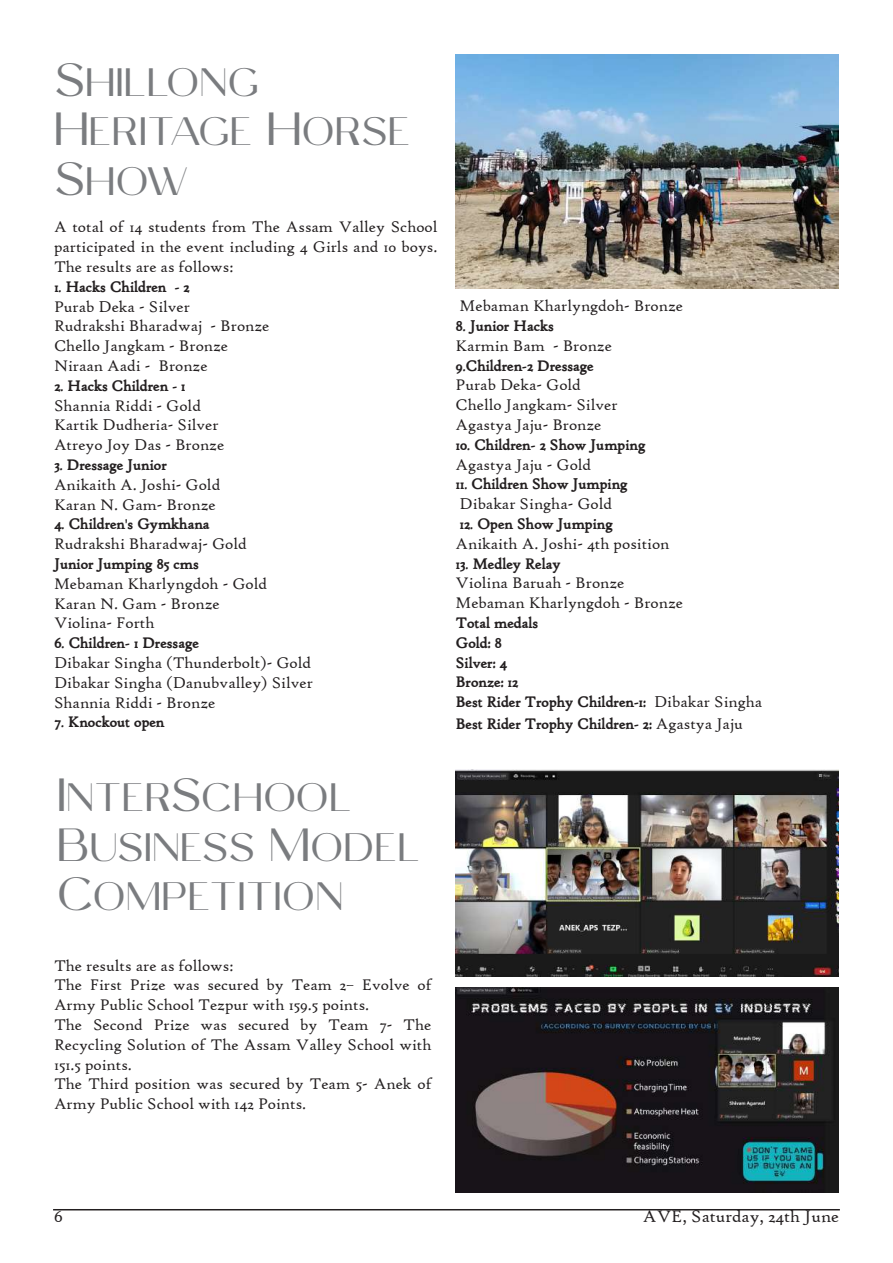
<style>
.page{position:relative;width:893px;height:1263px;background:#fff}
.page>*{position:absolute;margin:0;border:0;box-sizing:border-box;transform-origin:0 0}
.t1{font:46.5px/49.5px "Celine Peach Free Sans";color:#7a7c7f}
.t2{font:18px "High Tower Text";color:#231f20}
.t3{font:16.5px/19.8px "High Tower Text";color:#231f20}
.t4{font:700 16.5px/19.8px "High Tower Text";color:#231f20}
.s1{font-weight:400}
</style>
<div class="page">
<img style="left:455px;top:54px;width:384px;height:234px">
<img style="left:455px;top:769px;width:384px;height:207px">
<img style="left:455px;top:987px;width:384px;height:205px">
<hr style="left:53px;top:1209px;width:787px;height:1px;background:#231f20">
<h1 class="t1" style="left:54px;top:55px;width:358px">Shillong<br>Heritage Horse<br>Show</h1>
<p class="t3" style="left:54px;top:217px;width:385px;text-align:justify">A total of 14 students from The Assam Valley School participated in the event including 4 Girls and 10 boys.<br>The results are as follows:</p>
<p class="t4" style="left:54px;top:277px;width:137px">1. Hacks Children - 2</p>
<p class="t3" style="left:54px;top:296px;width:217px">Purab Deka - Silver<br>Rudrakshi Bharadwaj - Bronze<br>Chello Jangkam - Bronze<br>Niraan Aadi - Bronze</p>
<p class="t4" style="left:54px;top:376px;width:133px">2. Hacks Children - 1</p>
<p class="t3" style="left:54px;top:395px;width:172px">Shannia Riddi - Gold<br>Kartik Dudheria- Silver<br>Atreyo Joy Das - Bronze</p>
<p class="t4" style="left:54px;top:455px;width:114px">3. Dressage Junior</p>
<p class="t3" style="left:54px;top:475px;width:168px">Anikaith A. Joshi- Gold<br>Karan N. Gam- Bronze</p>
<p class="t4" style="left:54px;top:514px;width:157px">4. Children's Gymkhana</p>
<p class="t3" style="left:54px;top:534px;width:194px">Rudrakshi Bharadwaj- Gold</p>
<p class="t4" style="left:54px;top:554px;width:146px">Junior Jumping 85 cms</p>
<p class="t3" style="left:54px;top:574px;width:215px">Mebaman Kharlyngdoh - Gold<br>Karan N. Gam - Bronze<br>Violina- Forth</p>
<p class="t4" style="left:54px;top:633px;width:146px">6. Children- 1 Dressage</p>
<p class="t3" style="left:54px;top:653px;width:260px;text-align:justify">Dibakar Singha (Thunderbolt)- Gold Dibakar Singha (Danubvalley) Silver Shannia Riddi - Bronze</p>
<p class="t4" style="left:54px;top:712px;width:112px">7. Knockout open</p>
<h1 class="t1" style="left:57px;top:770px;width:365px">InterSchool<br>Business Model<br>Competition</h1>
<p class="t3" style="left:460px;top:296px;width:225px">Mebaman Kharlyngdoh- Bronze</p>
<p class="t4" style="left:455px;top:316px;width:99px">8. Junior Hacks</p>
<p class="t3" style="left:455px;top:336px;width:158px">Karmin Bam - Bronze</p>
<p class="t4" style="left:455px;top:355px;width:139px">9.Children-2 Dressage</p>
<p class="t3" style="left:455px;top:375px;width:164px">Purab Deka- Gold<br>Chello Jangkam- Silver<br>Agastya Jaju- Bronze</p>
<p class="t4" style="left:455px;top:434px;width:191px">10. Children- 2 Show Jumping</p>
<p class="t3" style="left:455px;top:454px;width:137px">Agastya Jaju - Gold</p>
<p class="t4" style="left:455px;top:474px;width:173px">11. Children Show Jumping</p>
<p class="t3" style="left:460px;top:494px;width:154px">Dibakar Singha- Gold</p>
<p class="t4" style="left:460px;top:514px;width:154px">12. Open Show Jumping</p>
<p class="t3" style="left:455px;top:534px;width:215px">Anikaith A. Joshi- 4th position</p>
<p class="t4" style="left:455px;top:553px;width:106px">13. Medley Relay</p>
<p class="t3" style="left:455px;top:573px;width:229px">Violina Baruah - Bronze<br>Mebaman Kharlyngdoh - Bronze</p>
<p class="t4" style="left:455px;top:613px;width:308px">Total medals<br>Gold: 8<br>Silver: 4<br>Bronze: 12<br>Best Rider Trophy Children-1: <span class="s1">Dibakar Singha</span></p>
<p class="t4" style="left:455px;top:713px;width:289px">Best Rider Trophy Children- 2: <span class="s1">Agastya Jaju</span></p>
<p class="t3" style="left:54px;top:955px;width:379px">The results are as follows:<br>The First Prize was secured by Team 2– Evolve of Army Public School Tezpur with 159.5 points.<br>The Second Prize was secured by Team 7- The Recycling Solution of The Assam Valley School with 151.5 points.<br>The Third position was secured by Team 5- Anek of Army Public School with 142 Points.</p>
<p class="t2" style="left:54px;top:1206px;width:10px">6</p>
<p class="t2" style="left:643px;top:1206px;width:197px">AVE, Saturday, 24th June</p>
</div>
